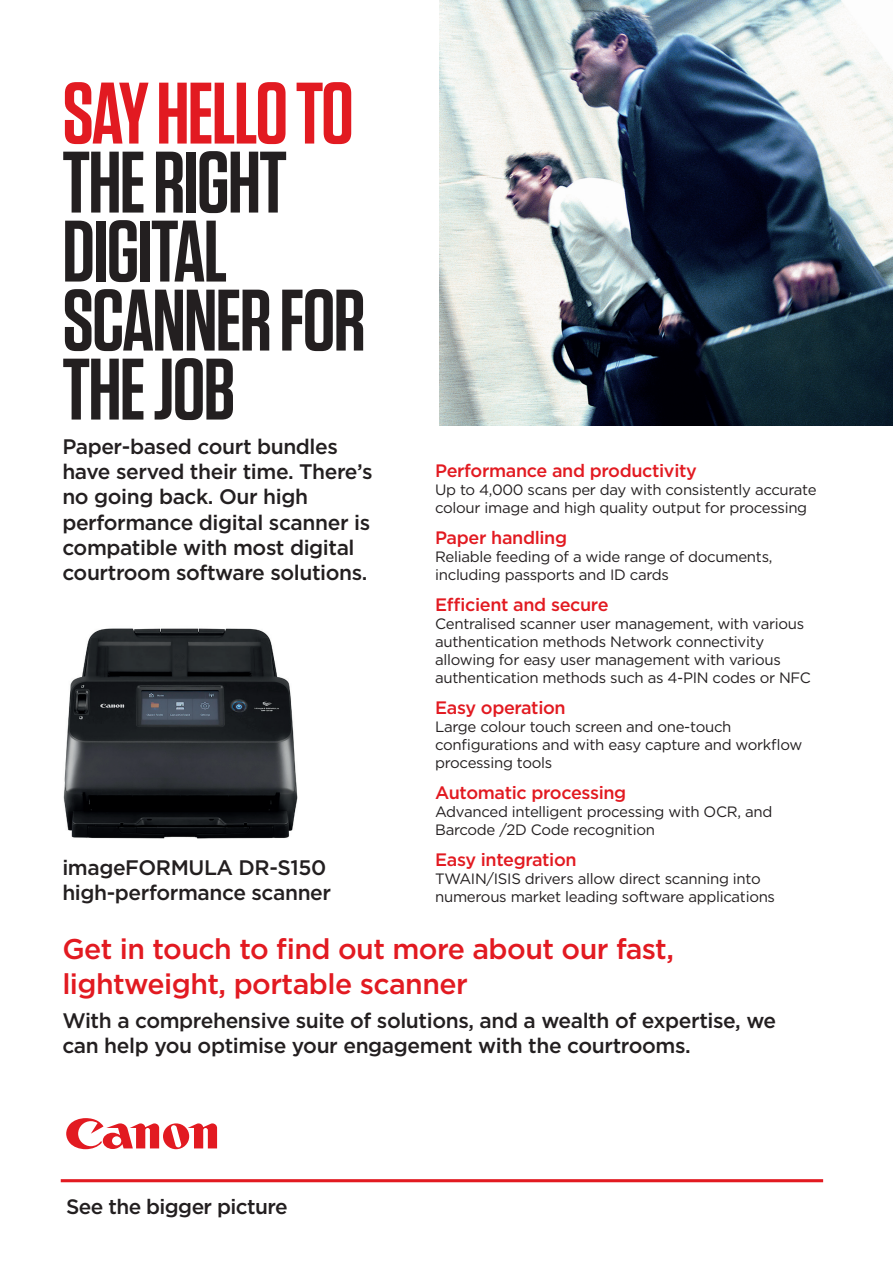
<style>
.page{position:relative;width:893px;height:1263px;background:#fff}
.page>*{position:absolute;margin:0;border:0;box-sizing:border-box;transform-origin:0 0}
.t1{font:600 87px/69px "Tungsten";letter-spacing:-.02em;color:#231f20}
.t2{font:600 87px "Tungsten";letter-spacing:-.025em;color:#e21a21}
.t3{font:500 28.5px/34.2px "Gotham";letter-spacing:-.02em;color:#e21a21}
.t4{font:500 21px/25.2px "Gotham";letter-spacing:-.02em;color:#231f20}
.t5{font:500 20.85px "Gotham";letter-spacing:-.03em;color:#231f20}
.t6{font:500 18px "Gotham";letter-spacing:-.02em;color:#e21a21}
.t7{font:15px/18px "Gotham";letter-spacing:-.02em;color:#231f20}
</style>
<div class="page">
<img style="left:63px;top:628px;width:235px;height:211px">
<svg style="left:66px;top:1118px;width:151px;height:31px"></svg>
<hr style="left:61px;top:1179px;width:762px;height:3px;background:#e21a21">
<img style="left:439px;top:0;width:454px;height:425px">
<h1 class="t2" style="left:62px;top:67px;width:293px">SAY HELLO TO</h1>
<h1 class="t1" style="left:62px;top:150px;width:305px">THE RIGHT<br>DIGITAL<br>SCANNER FOR<br>THE JOB</h1>
<h3 class="t4" style="left:62px;top:434px;width:312px">Paper-based court bundles have served their time. There’s no going back. Our high performance digital scanner is compatible with most digital courtroom software solutions.</h3>
<h3 class="t4" style="left:62px;top:854px;width:270px">imageFORMULA DR-S150 high-performance scanner</h3>
<p class="t6" style="left:435px;top:459px;width:263px">Performance and productivity</p>
<p class="t7" style="left:435px;top:481px;width:383px">Up to 4,000 scans per day with consistently accurate colour image and high quality output for processing</p>
<p class="t6" style="left:435px;top:526px;width:134px">Paper handling</p>
<p class="t7" style="left:435px;top:547px;width:339px">Reliable feeding of a wide range of documents, including passports and ID cards</p>
<p class="t6" style="left:435px;top:593px;width:175px">Efficient and secure</p>
<p class="t7" style="left:435px;top:614px;width:377px">Centralised scanner user management, with various authentication methods Network connectivity allowing for easy user management with various authentication methods such as 4-PIN codes or NFC</p>
<p class="t6" style="left:435px;top:696px;width:132px">Easy operation</p>
<p class="t7" style="left:435px;top:717px;width:369px">Large colour touch screen and one-touch configurations and with easy capture and workflow processing tools</p>
<p class="t6" style="left:435px;top:781px;width:193px">Automatic processing</p>
<p class="t7" style="left:435px;top:802px;width:339px">Advanced intelligent processing with OCR, and<br>Barcode /2D Code recognition</p>
<p class="t6" style="left:435px;top:847px;width:143px">Easy integration</p>
<p class="t7" style="left:435px;top:869px;width:341px">TWAIN/ISIS drivers allow direct scanning into numerous market leading software applications</p>
<h2 class="t3" style="left:62px;top:932px;width:613px">Get in touch to find out more about our fast, lightweight, portable scanner</h2>
<h3 class="t4" style="left:62px;top:1008px;width:715px">With a comprehensive suite of solutions, and a wealth of expertise, we can help you optimise your engagement with the courtrooms.</h3>
<h3 class="t5" style="left:66px;top:1192px;width:223px">See the bigger picture</h3>
</div>
